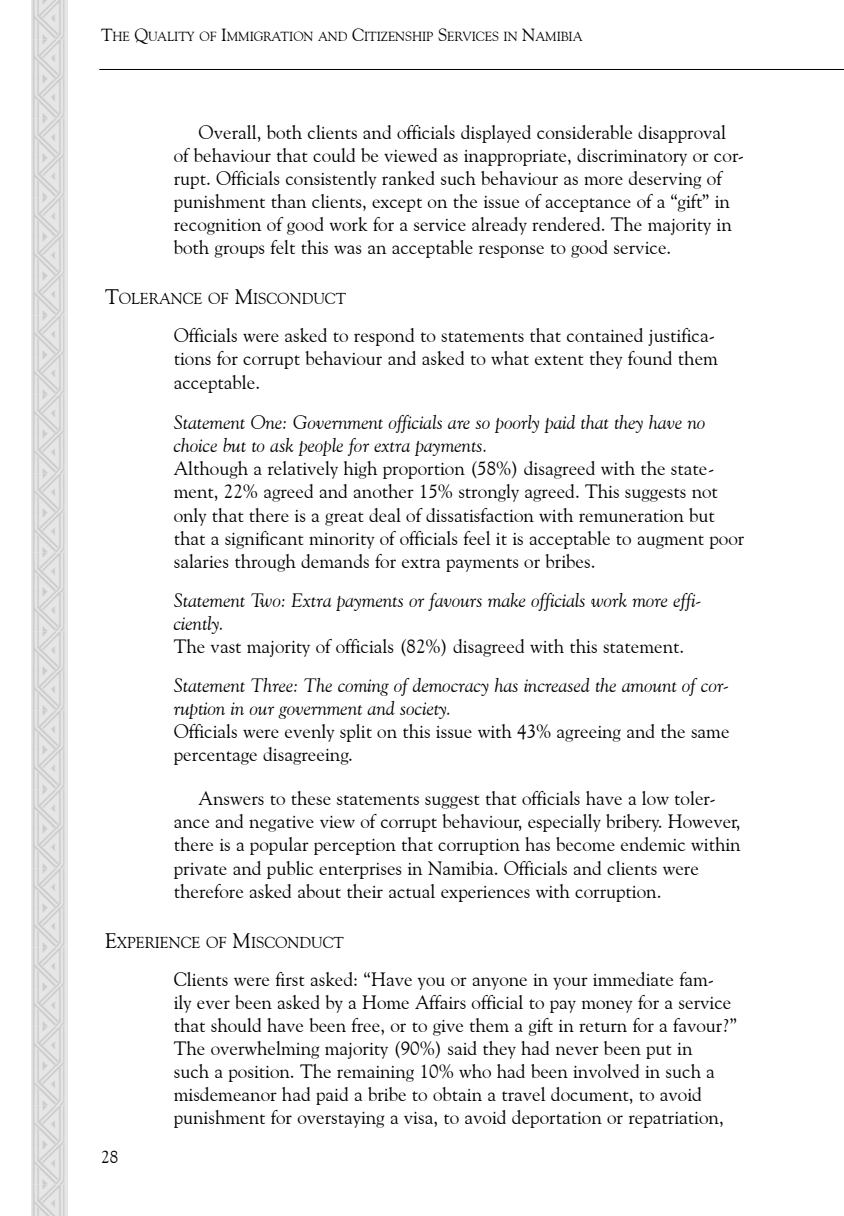
<style>
.page{position:relative;width:844px;height:1216px;background:#fff}
.page>*{position:absolute;margin:0;border:0;box-sizing:border-box;transform-origin:0 0}
.t1{font:31.5px "Afrika Borders";color:#ccc}
.t2{font:19.25px/23.1px "Goudy Old Style BT";color:#000}
.t3{font:italic 19.25px/23.1px "Goudy Old Style BT";color:#000}
.t4{font:17.5px "Goudy Old Style BT";color:#000}
.t5{font:15.75px "Goudy Old Style BT";color:#000}
.t6{font:13.12px "Goudy Old Style BT";letter-spacing:-.005em;color:#000}
.s1{font-size:17.5px}
.s2{font-size:21px}
.s3{font-style:italic}
.s4{font-style:normal}
</style>
<div class="page">
<hr style="left:99px;top:69px;width:744px;height:1px;background:#000">
<div style="left:31px;top:0;width:36px;height:1215px;background:#e6e6e6"></div>
<p class="t1" style="left:35px;top:1223px;width:1225px;rotate:-90deg">kkkkkkkkkkkkkkkkkkkkkkkkkkkkkkk</p>
<p class="t6" style="left:101px;top:29px;width:483px"><span class="s1">T</span>he <span class="s1">Q</span>uality of <span class="s1">I</span>mmigration and <span class="s1">C</span>itizenship <span class="s1">S</span>ervices in <span class="s1">N</span>amibia</p>
<p class="t2" style="left:174px;top:120px;width:571px;text-indent:25px">Overall, both clients and officials displayed considerable disapproval of behaviour that could be viewed as inappropriate, discriminatory or cor&shy;rupt. Officials consistently ranked such behaviour as more deserving of punishment than clients, except on the issue of acceptance of a “gift” in recognition of good work for a service already rendered. The majority in both groups felt this was an acceptable response to good service.</p>
<p class="t5" style="left:99px;top:289px;width:248px"><span class="s2">T</span>olerance of <span class="s2">M</span>isconduct</p>
<p class="t2" style="left:174px;top:324px;width:545px">Officials were asked to respond to statements that contained justifica&shy;tions for corrupt behaviour and asked to what extent they found them acceptable.</p>
<p class="t2" style="left:174px;top:410px;width:572px"><span class="s3">Statement One: Government officials are so poorly paid that they have no choice but to ask people for extra payments.<br></span>Although a relatively high proportion (58%) disagreed with the state&shy;ment, 22% agreed and another 1 5% strongly agreed. This suggests not only that there is a great deal of dissatisfaction with remuneration but that a significant minority of officials feel it is acceptable to augment poor salaries through demands for extra payments or bribes.</p>
<p class="t3" style="left:174px;top:588px;width:529px">Statement Two: Extra payments or favours make officials work more effi&shy;ciently.<br><span class="s4">The vast majority of officials (82%) disagreed with this statement.</span></p>
<p class="t3" style="left:174px;top:673px;width:557px">Statement Three: The coming of democracy has increased the amount of cor&shy;ruption in our government and society.<br><span class="s4">Officials were evenly split on this issue with 43% agreeing and the same percentage disagreeing.</span></p>
<p class="t2" style="left:174px;top:786px;width:568px;text-indent:25px">Answers to these statements suggest that officials have a low toler&shy;ance and negative view of corrupt behaviour, especially bribery. However, there is a popular perception that corruption has become endemic within private and public enterprises in Namibia. Officials and clients were therefore asked about their actual experiences with corruption.</p>
<p class="t5" style="left:99px;top:932px;width:246px"><span class="s2">E</span>xperience of <span class="s2">M</span>isconduct</p>
<p class="t2" style="left:174px;top:967px;width:564px">Clients were first asked: “Have you or anyone in your immediate fam&shy;ily ever been asked by a Home Affairs official to pay money for a service that should have been free, or to give them a gift in return for a favour?” The overwhelming majority (90%) said they had never been put in<br>such a position. The remaining 1 0% who had been involved in such a misdemeanor had paid a bribe to obtain a travel document, to avoid punishment for overstaying a visa, to avoid deportation or repatriation,</p>
<p class="t4" style="left:101px;top:1145px;width:19px">-28</p>
</div>
